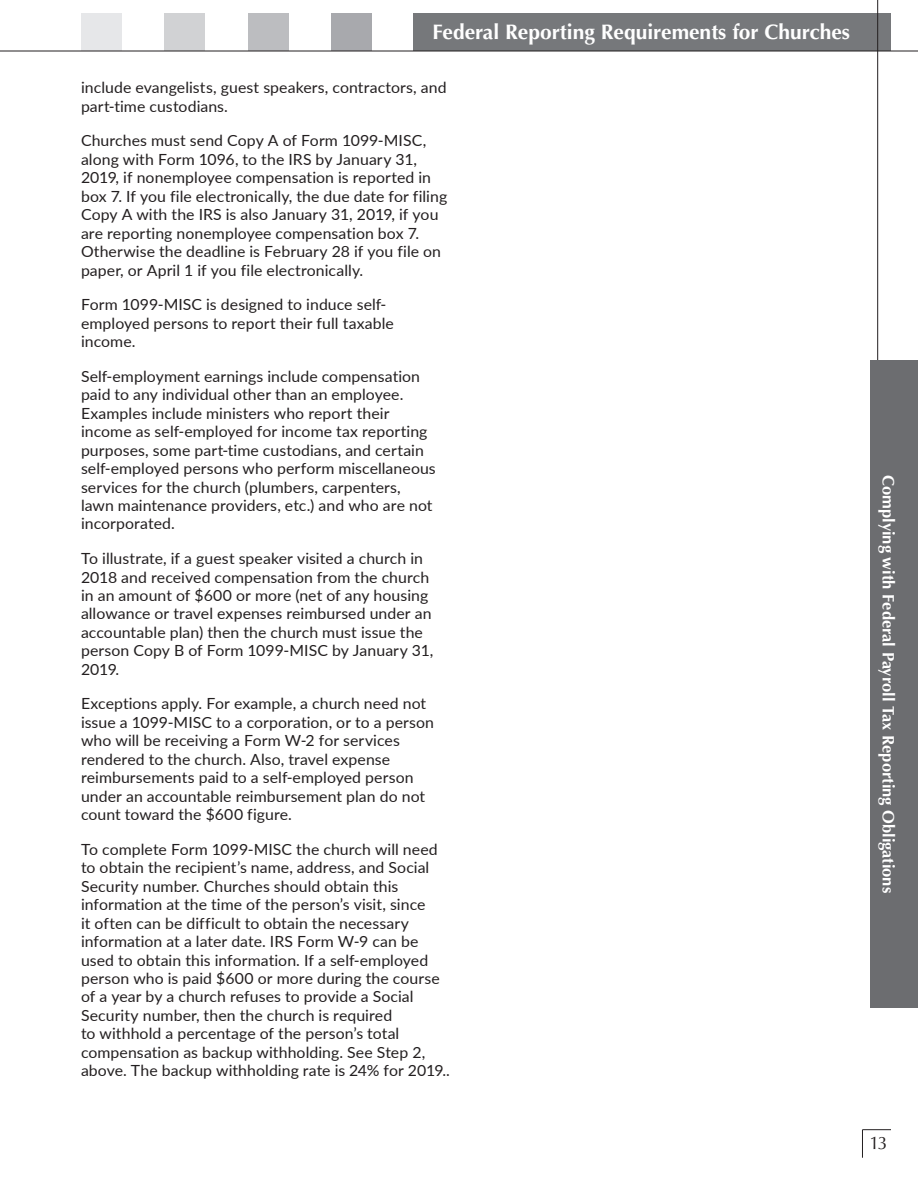
<style>
.page{position:relative;width:918px;height:1188px;background:#fff}
.page>*{position:absolute;margin:0;border:0;box-sizing:border-box;transform-origin:0 0}
.t1{font:700 21px "Optima LT Std";color:#fff}
.t2{font:18px "Optima LT Std";color:#231f20}
.t3{font:700 16.5px "Optima LT Std";letter-spacing:-.005em;color:#fff}
.t4{font:15.3px/18.5px "Lato";letter-spacing:.005em;color:#231f20}
</style>
<div class="page">
<div style="left:248px;top:13px;width:40px;height:37px;background:#bcbdc0"></div>
<div style="left:81px;top:13px;width:41px;height:38px;background:#e6e7e9"></div>
<div style="left:164px;top:13px;width:41px;height:38px;background:#d1d2d4"></div>
<div style="left:331px;top:13px;width:41px;height:38px;background:#a8a9ad"></div>
<div style="left:414px;top:13px;width:477px;height:38px;background:#76787b"></div>
<hr style="left:877px;top:0;width:1px;height:1006px;background:#231f20">
<svg style="left:862px;top:1129px;width:29px;height:29px"></svg>
<hr style="left:0;top:51px;width:918px;height:1px;background:#231f20">
<div style="left:870px;top:684px;width:48px;height:324px;background:#6c6d70"></div>
<div style="left:870px;top:360px;width:48px;height:324px;background:#6c6d70"></div>
<h1 class="t1" style="left:433px;top:20px;width:419px">Federal Reporting Requirements for Churches</h1>
<p class="t4" style="left:81px;top:78px;width:367px">include evangelists, guest speakers, contractors, and part-time custodians.</p>
<p class="t4" style="left:81px;top:131px;width:368px">Churches must send Copy A of Form 1099-MISC, along with Form 1096, to the IRS by January 31, 2019, if nonemployee compensation is reported in box 7. If you file electronically, the due date for filing Copy A with the IRS is also January 31, 2019, if you are reporting nonemployee compensation box 7.<br>Otherwise the deadline is February 28 if you file on paper, or April 1 if you file electronically.</p>
<p class="t4" style="left:81px;top:295px;width:314px">Form 1099-MISC is designed to induce self&shy;employed persons to report their full taxable income.</p>
<p class="t4" style="left:81px;top:366px;width:356px">Self-employment earnings include compensation paid to any individual other than an employee.<br>Examples include ministers who report their income as self-employed for income tax reporting purposes, some part-time custodians, and certain self-employed persons who perform miscellaneous services for the church (plumbers, carpenters, lawn maintenance providers, etc.) and who are not incorporated.</p>
<p class="t4" style="left:81px;top:549px;width:354px">To illustrate, if a guest speaker visited a church in 2018 and received compensation from the church in an amount of $600 or more (net of any housing allowance or travel expenses reimbursed under an accountable plan) then the church must issue the person Copy B of Form 1099-MISC by January 31, 2019.</p>
<p class="t4" style="left:81px;top:694px;width:355px">Exceptions apply. For example, a church need not issue a 1099-MISC to a corporation, or to a person who will be receiving a Form W-2 for services rendered to the church. Also, travel expense reimbursements paid to a self-employed person under an accountable reimbursement plan do not count toward the $600 figure.</p>
<p class="t4" style="left:81px;top:839px;width:371px">To complete Form 1099-MISC the church will need to obtain the recipient’s name, address, and Social Security number. Churches should obtain this information at the time of the person’s visit, since<br>it often can be difficult to obtain the necessary information at a later date. IRS Form W-9 can be used to obtain this information. If a self-employed person who is paid $600 or more during the course of a year by a church refuses to provide a Social Security number, then the church is required<br>to withhold a percentage of the person’s total compensation as backup withholding. See Step 2, above. The backup withholding rate is 24% for 2019..</p>
<p class="t3" style="left:898px;top:475px;width:419px;rotate:90deg">Complying with Federal Payroll Tax Reporting Obligations</p>
<p class="t2" style="left:869px;top:1133px;width:20px">13</p>
</div>
